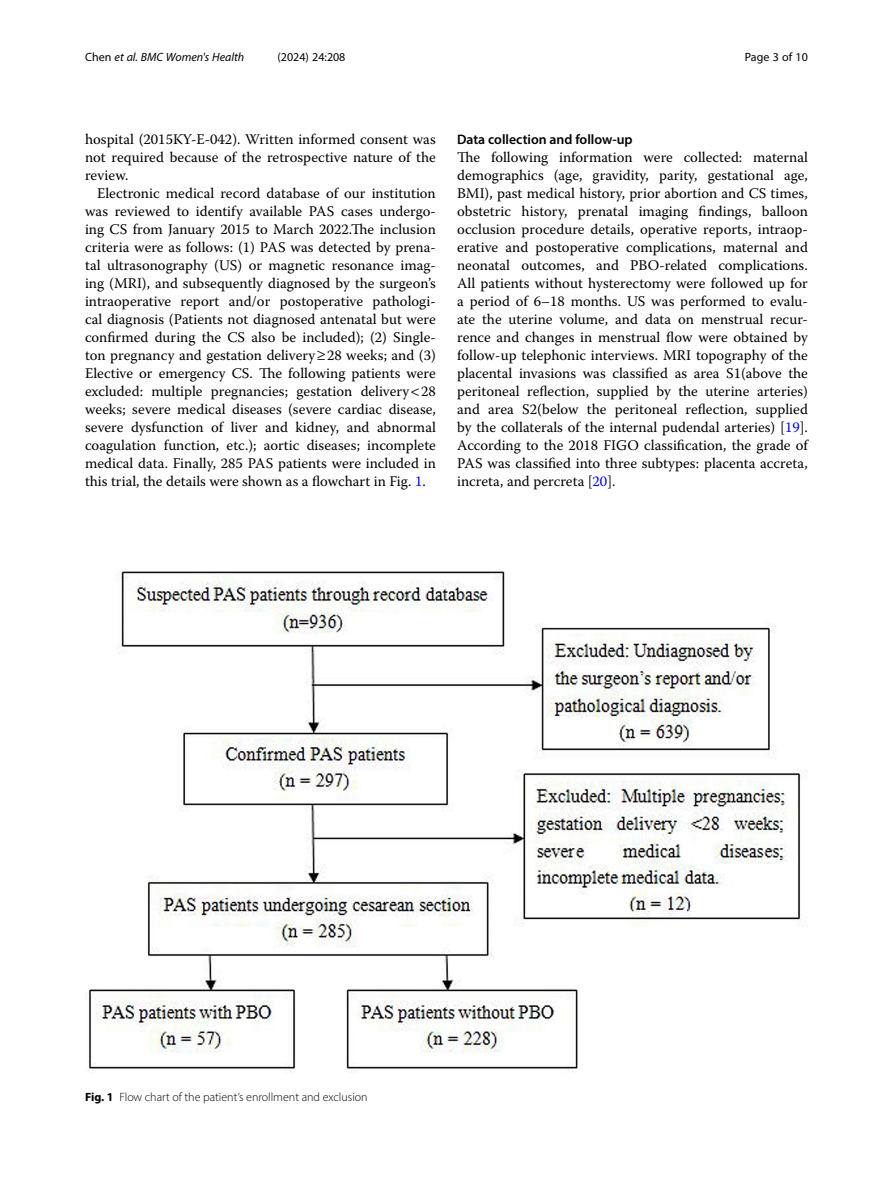
<style>
.page{position:relative;width:893px;height:1191px;background:#fff}
.page>*{position:absolute;margin:0;border:0;box-sizing:border-box;transform-origin:0 0}
.Body_Text{font:14.7px/18px "Warnock Pro";color:#000;text-align:justify}
.Body_Text_Indent{font:14.7px/18px "Warnock Pro";color:#000;text-align:justify}
.Head_2{font:600 13.8px "Myriad Pro";color:#000}
.Figure_Caption{font:300 12px "Myriad Pro";color:#000}
.t1{font:italic 12px "Myriad Pro";color:#000}
.t2{font:12px "Myriad Pro";color:#000}
.s1{font-style:normal}
.s2{color:#00f}
.s3{font-weight:700}
</style>
<div class="page">
<img style="left:86px;top:571px;width:721px;height:501px">
<p class="t1" style="left:85px;top:50px;width:161px"><span class="s1">Chen</span> et al. BMC Women's Health</p>
<p class="t2" style="left:277px;top:50px;width:70px">(2024) 24:208</p>
<p class="t2" style="left:745px;top:50px;width:65px">Page 3 of 10</p>
<p class="Body_Text" style="left:85px;top:130px;width:352px">hospital (2015KY-E-042). Written informed consent was not required because of the retrospective nature of the review.</p>
<p class="Body_Text_Indent" style="left:85px;top:184px;width:352px;text-indent:12px">Electronic medical record database of our institution was reviewed to identify available PAS cases undergo&shy;ing CS from January 2015 to March 2022.The inclusion criteria were as follows: (1) PAS was detected by prena&shy;tal ultrasonography (US) or magnetic resonance imag&shy;ing (MRI), and subsequently diagnosed by the surgeon’s intraoperative report and/or postoperative pathologi&shy;cal diagnosis (Patients not diagnosed antenatal but were confirmed during the CS also be included); (2) Single&shy;ton pregnancy and gestation delivery≥28 weeks; and (3)<br>Elective or emergency CS. The following patients were excluded: multiple pregnancies; gestation delivery 28 weeks; severe medical diseases (severe cardiac disease, severe dysfunction of liver and kidney, and abnormal coagulation function, etc.); aortic diseases; incomplete medical data. Finally, 285 PAS patients were included in this trial, the details were shown as a flowchart in Fig. <span class="s2">1</span>.</p>
<p class="Head_2" style="left:457px;top:131px;width:177px">Data collection and follow-up</p>
<p class="Body_Text" style="left:457px;top:148px;width:352px">The following information were collected: maternal demographics (age, gravidity, parity, gestational age, BMI), past medical history, prior abortion and CS times, obstetric history, prenatal imaging findings, balloon occlusion procedure details, operative reports, intraop&shy;erative and postoperative complications, maternal and neonatal outcomes, and PBO-related complications.<br>All patients without hysterectomy were followed up for a period of 6–18 months. US was performed to evalu&shy;ate the uterine volume, and data on menstrual recur&shy;rence and changes in menstrual flow were obtained by follow-up telephonic interviews. MRI topography of the placental invasions was classified as area S1(above the peritoneal reflection, supplied by the uterine arteries) and area S2(below the peritoneal reflection, supplied by the collaterals of the internal pudendal arteries) [<span class="s2">19</span>].<br>According to the 2018 FIGO classification, the grade of PAS was classified into three subtypes: placenta accreta, increta, and percreta [<span class="s2">20</span>].</p>
<p class="Figure_Caption" style="left:85px;top:1089px;width:284px"><span class="s3">Fig. 1</span> Flow chart of the patient’s enrollment and exclusion</p>
</div>
